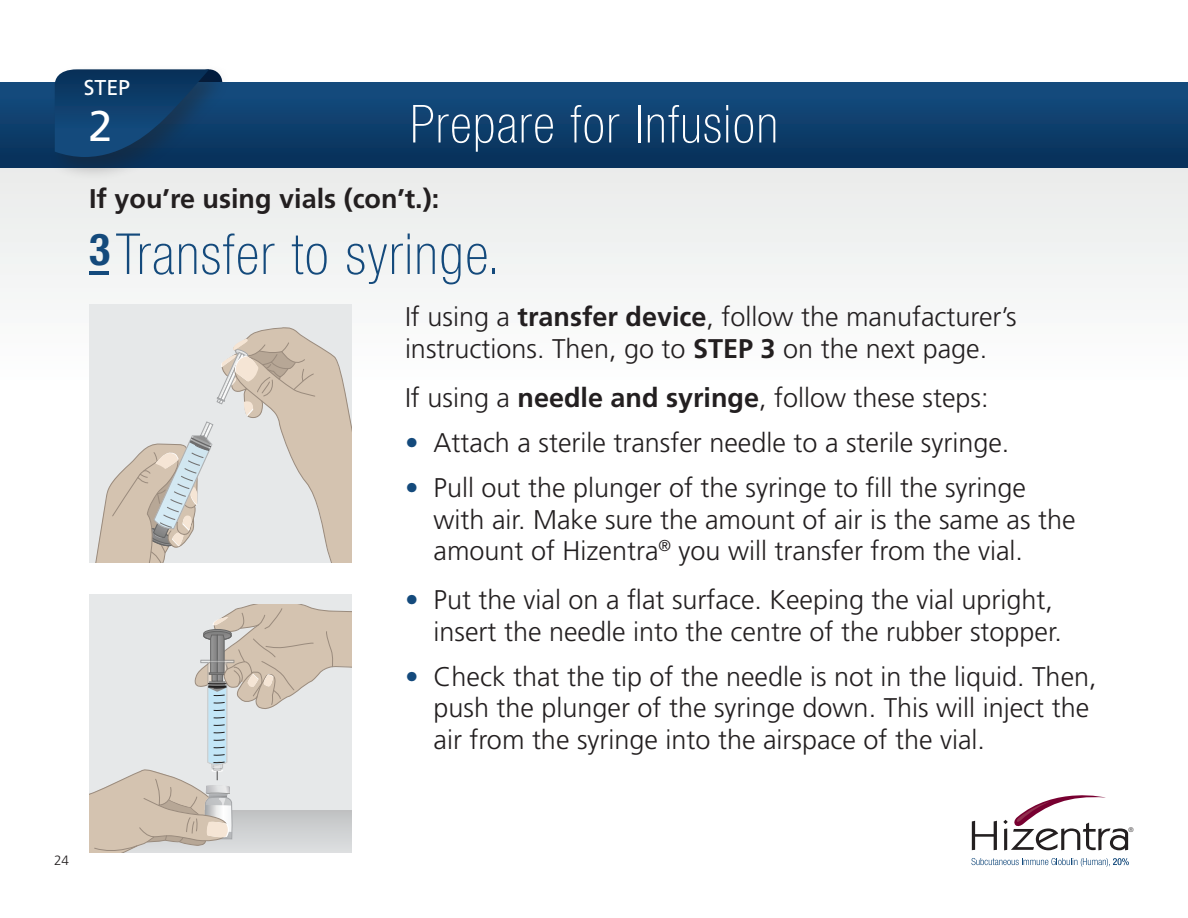
<style>
.page{position:relative;width:1188px;height:918px;background:#fff}
.page>*{position:absolute;margin:0;border:0;box-sizing:border-box;transform-origin:0 0}
.Body_Copy{font:100 condensed 56.7px "Helvetica Neue LT Std";letter-spacing:.03em;color:#144a7c}
.Body_Copy-2{font:100 condensed 52.5px "Helvetica Neue LT Std";letter-spacing:.03em;color:#fff}
.Body_Copy-3{font:42.9px "Frutiger LT Std";color:#fff}
.t1{font:300 27px/31.5px "Frutiger";color:#231f20}
.t2{font:700 27px "Frutiger";color:#231f20}
.Body_Copy-4{font:21.45px "Frutiger LT Std";color:#fff}
.t3{font:300 13.5px "Frutiger";color:#231f20}
.t4{font:300 6.6px "Helvetica Neue LT Std";color:#231f20}
.s1{font-weight:700}
.s2{color:#144a7c}
</style>
<div class="page">
<div style="left:0;top:120px;width:1188px;height:441px;background:linear-gradient(to right,#f3f4f4,#fafbfb)"></div>
<svg style="left:972px;top:821px;width:25px;height:29px"></svg>
<svg style="left:1003px;top:795px;width:125px;height:55px"></svg>
<svg style="left:971px;top:858px;width:158px;height:9px"></svg>
<div style="left:0;top:83px;width:1188px;height:85px;background:linear-gradient(to bottom,#164d80,#072f58)"></div>
<div style="left:50px;top:64px;width:182px;height:117px;background:#231f20;opacity:.36"></div>
<svg style="left:55px;top:69px;width:154px;height:88px;background:#103e69"></svg>
<div style="left:89px;top:304px;width:262px;height:259px;background:#e6e8e9"></div>
<svg style="left:95px;top:327px;width:256px;height:236px"></svg>
<div style="left:143px;top:526px;width:5px;height:8px;background:#d4c3b0"></div>
<div style="left:89px;top:594px;width:262px;height:259px;background:#e6e8e9"></div>
<svg style="left:89px;top:605px;width:262px;height:248px"></svg>
<hr style="left:89px;top:271px;width:20px;height:4px;background:#144a7c">
<p class="Body_Copy-4" style="left:84px;top:75px;width:48px">STEP</p>
<p class="Body_Copy-3" style="left:89px;top:101px;width:25px">2</p>
<p class="Body_Copy-2" style="left:410px;top:95px;width:370px">Prepare for Infusion</p>
<p class="t2" style="left:89px;top:183px;width:352px">If you’re using vials (con’t.):</p>
<p class="Body_Copy" style="left:89px;top:222px;width:413px"><sup>3</sup>Transfer to syringe.</p>
<p class="t1" style="left:405px;top:302px;width:613px">If using a <span class="s1">transfer device</span>, follow the manufacturer’s instructions. Then, go to <span class="s1">STEP 3</span> on the next page.</p>
<p class="t1" style="left:405px;top:383px;width:585px">If using a <span class="s1">needle and syringe</span>, follow these steps:</p>
<p class="t1" style="left:405px;top:428px;width:606px"><span class="s2">•</span> Attach a sterile transfer needle to a sterile syringe.</p>
<p class="t1" style="left:434px;top:473px;width:644px;text-indent:-29px"><span class="s2">•</span> Pull out the plunger of the syringe to fill the syringe with air. Make sure the amount of air is the same as the amount of Hizentra<sup>®</sup> you will transfer from the vial.</p>
<p class="t1" style="left:434px;top:584px;width:630px;text-indent:-29px"><span class="s2">•</span> Put the vial on a flat surface. Keeping the vial upright, insert the needle into the centre of the rubber stopper.</p>
<p class="t1" style="left:434px;top:661px;width:665px;text-indent:-29px"><span class="s2">•</span> Check that the tip of the needle is not in the liquid. Then, push the plunger of the syringe down. This will inject the air from the syringe into the airspace of the vial.</p>
<p class="t3" style="left:54px;top:852px;width:17px">24</p>
<p class="t4" style="left:1128px;top:825px;width:7px">®</p>
</div>
